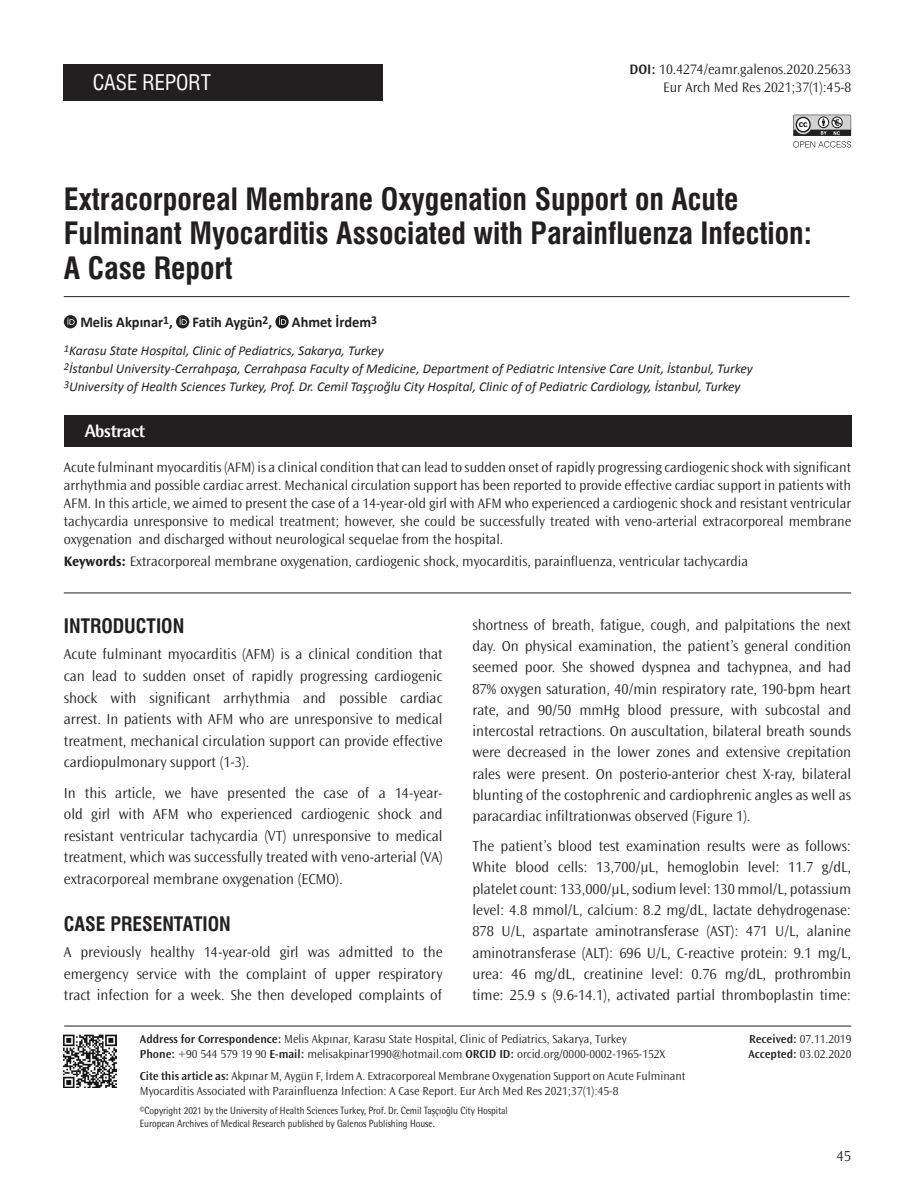
<style>
.page{position:relative;width:915px;height:1191px;background:#fff}
.page>*{position:absolute;margin:0;border:0;box-sizing:border-box;transform-origin:0 0}
.BASLIK{font:30px/34.5px "Swiss Condensed Bold Tr";color:#231f20}
.BASLIK-2{font:21px "Swiss Condensed Tr";color:#fff}
.ARA_BASLIK{font:19.5px "Swiss Condensed Bold Tr";color:#231f20}
.t1{font:800 18px "Rotis Semi Sans Std";letter-spacing:-.025em;color:#fff}
.YAZI{font:300 15px/21.3px "Ocean Sans Std";color:#231f20;text-align:justify}
.YAZARLAR{font:700 15px "Calibri";color:#231f20;scale:.96 1}
.OZET{font:300 14.25px/18px "Ocean Sans Std";color:#231f20;text-align:justify}
.SAYFA_NO{font:300 14.25px "Ocean Sans Std";color:#231f20}
.KURUM{font:italic 13.5px "Calibri";color:#231f20}
.YAZI-2{font:300 12px "Ocean Sans Std";color:#231f20}
.CİTE_AS{font:300 12px/15px "Ocean Sans Std";color:#231f20}
.t2{font:10.5px "Rotis Semi Sans Std";letter-spacing:-.005em;color:#231f20;scale:.9 1}
.s1{font-weight:600}
.s2{font-weight:700}
</style>
<div class="page">
<div style="left:64px;top:415px;width:786px;height:31px;background:#231f20"></div>
<svg style="left:64px;top:315px;width:13px;height:13px"></svg>
<svg style="left:67px;top:317px;width:8px;height:8px"></svg>
<div style="left:176px;top:315px;width:13px;height:13px;background:#231f20;border-radius:50%"></div>
<svg style="left:179px;top:317px;width:8px;height:8px"></svg>
<svg style="left:275px;top:315px;width:13px;height:13px"></svg>
<svg style="left:279px;top:317px;width:7px;height:8px"></svg>
<hr style="left:64px;top:296px;width:785px;height:1px;background:#231f20">
<hr style="left:64px;top:1025px;width:786px;height:1px;background:#231f20">
<hr style="left:64px;top:592px;width:786px;height:1px;background:#231f20">
<svg style="left:793px;top:115px;width:57px;height:33px"></svg>
<div style="left:64px;top:64px;width:319px;height:37px;background:#231f20"></div>
<img style="left:63px;top:1034px;width:54px;height:53px">
<p class="BASLIK-2" style="left:93px;top:70px;width:120px">CASE REPORT</p>
<p class="OZET" style="left:629px;top:61px;width:223px"><span class="s1">DOI:</span> 10.4274/eamr.galenos.2020.25633</p>
<p class="SAYFA_NO" style="left:663px;top:80px;width:190px">Eur Arch Med Res 2021;37(1):45-8</p>
<p class="BASLIK" style="left:64px;top:182px;width:749px">Extracorporeal Membrane Oxygenation Support on Acute<br>Fulminant Myocarditis Associated with Parainfluenza Infection:<br>A Case Report</p>
<p class="YAZARLAR" style="left:80px;top:313px;width:98px">Melis Akpınar<sup>1</sup>,</p>
<p class="YAZARLAR" style="left:192px;top:313px;width:84px">Fatih Aygün<sup>2</sup>,</p>
<p class="YAZARLAR" style="left:292px;top:313px;width:90px">Ahmet İrdem<sup>3</sup></p>
<p class="KURUM" style="left:64px;top:342px;width:321px"><sup>1</sup>Karasu State Hospital, Clinic of Pediatrics, Sakarya, Turkey</p>
<p class="KURUM" style="left:64px;top:360px;width:690px"><sup>2</sup>İstanbul University-Cerrahpaşa, Cerrahpasa Faculty of Medicine, Department of Pediatric Intensive Care Unit, İstanbul, Turkey</p>
<p class="KURUM" style="left:64px;top:378px;width:678px"><sup>3</sup>University of Health Sciences Turkey, Prof. Dr. Cemil Taşçıoğlu City Hospital, Clinic of of Pediatric Cardiology, İstanbul, Turkey</p>
<p class="t1" style="left:85px;top:419px;width:62px">Abstract</p>
<p class="OZET" style="left:64px;top:458px;width:788px">Acute fulminant myocarditis (AFM) is a clinical condition that can lead to sudden onset of rapidly progressing cardiogenic shock with significant arrhythmia and possible cardiac arrest. Mechanical circulation support has been reported to provide effective cardiac support in patients with AFM. In this article, we aimed to present the case of a 14-year-old girl with AFM who experienced a cardiogenic shock and resistant ventricular tachycardia unresponsive to medical treatment; however, she could be successfully treated with veno-arterial extracorporeal membrane oxygenation and discharged without neurological sequelae from the hospital.</p>
<p class="OZET" style="left:64px;top:553px;width:685px"><span class="s2">Keywords:</span> Extracorporeal membrane oxygenation, cardiogenic shock, myocarditis, parainfluenza, ventricular tachycardia</p>
<p class="ARA_BASLIK" style="left:64px;top:614px;width:122px">INTRODUCTION</p>
<p class="YAZI" style="left:64px;top:644px;width:380px">Acute fulminant myocarditis (AFM) is a clinical condition that can lead to sudden onset of rapidly progressing cardiogenic shock with significant arrhythmia and possible cardiac arrest. In patients with AFM who are unresponsive to medical treatment, mechanical circulation support can provide effective cardiopulmonary support (1-3).</p>
<p class="YAZI" style="left:64px;top:782px;width:380px">In this article, we have presented the case of a 14-year&shy;old girl with AFM who experienced cardiogenic shock and resistant ventricular tachycardia (VT) unresponsive to medical treatment, which was successfully treated with veno-arterial (VA) extracorporeal membrane oxygenation (ECMO).</p>
<p class="ARA_BASLIK" style="left:64px;top:912px;width:168px">CASE PRESENTATION</p>
<p class="YAZI" style="left:64px;top:941px;width:380px">A previously healthy 14-year-old girl was admitted to the emergency service with the complaint of upper respiratory tract infection for a week. She then developed complaints of</p>
<p class="YAZI" style="left:472px;top:614px;width:380px">shortness of breath, fatigue, cough, and palpitations the next day. On physical examination, the patient’s general condition seemed poor. She showed dyspnea and tachypnea, and had 87% oxygen saturation, 40/min respiratory rate, 190-bpm heart rate, and 90/50 mmHg blood pressure, with subcostal and intercostal retractions. On auscultation, bilateral breath sounds were decreased in the lower zones and extensive crepitation rales were present. On posterio-anterior chest X-ray, bilateral blunting of the costophrenic and cardiophrenic angles as well as paracardiac infiltrationwas observed (Figure 1).</p>
<p class="YAZI" style="left:472px;top:835px;width:380px">The patient’s blood test examination results were as follows:<br>White blood cells: 13,700/μL, hemoglobin level: 11.7 g/dL, platelet count: 133,000/μL, sodium level: 130 mmol/L, potassium level: 4.8 mmol/L, calcium: 8.2 mg/dL, lactate dehydrogenase:<br>878 U/L, aspartate aminotransferase (AST): 471 U/L, alanine aminotransferase (ALT): 696 U/L, C-reactive protein: 9.1 mg/L, urea: 46 mg/dL, creatinine level: 0.76 mg/dL, prothrombin time: 25.9 s (9.6-14.1), activated partial thromboplastin time:</p>
<p class="YAZI-2" style="left:140px;top:1032px;width:488px"><span class="s1">Address for Correspondence:</span> Melis Akpınar, Karasu State Hospital, Clinic of Pediatrics, Sakarya, Turkey</p>
<p class="YAZI-2" style="left:140px;top:1047px;width:527px"><span class="s1">Phone:</span> +90 544 579 19 90 <span class="s1">E-mail:</span> melisakpinar1990@hotmail.com <span class="s1">ORCID ID:</span> orcid.org/0000-0002-1965-152X</p>
<p class="CİTE_AS" style="left:140px;top:1068px;width:547px"><span class="s1">Cite this article as:</span> Akpınar M, Aygün F, İrdem A. Extracorporeal Membrane Oxygenation Support on Acute Fulminant<br>Myocarditis Associated with Parainfluenza Infection: A Case Report. Eur Arch Med Res 2021;37(1):45-8</p>
<p class="t2" style="left:140px;top:1104px;width:410px">©Copyright 2021 by the University of Health Sciences Turkey, Prof. Dr. Cemil Taşçıoğlu City Hospital</p>
<p class="t2" style="left:140px;top:1117px;width:329px">European Archives of Medical Research published by Galenos Publishing House.</p>
<p class="YAZI-2" style="left:749px;top:1032px;width:104px"><span class="s1">Received:</span> 07.11.2019</p>
<p class="YAZI-2" style="left:748px;top:1047px;width:105px"><span class="s1">Accepted:</span> 03.02.2020</p>
<p class="YAZI" style="left:836px;top:1146px;width:16px">45</p>
</div>
